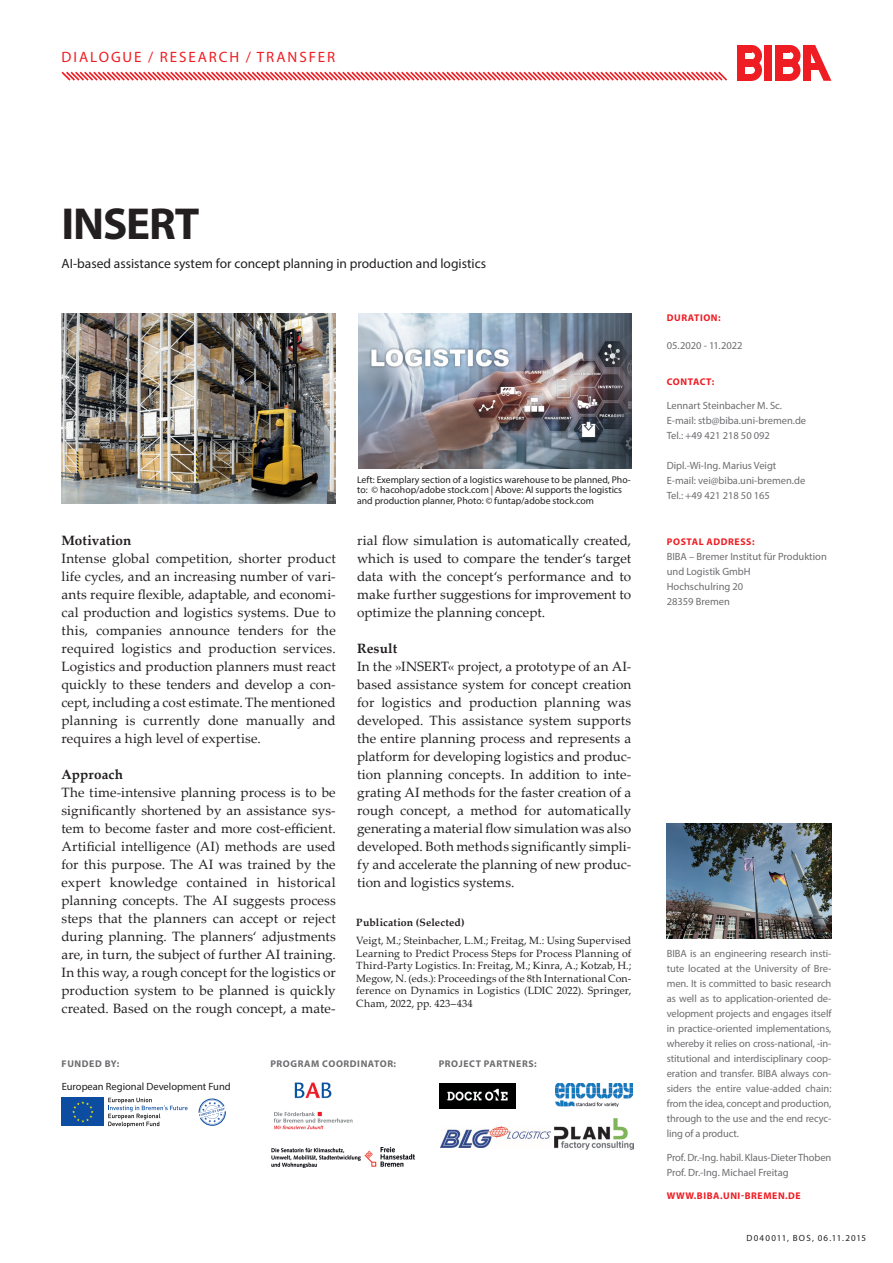
<style>
.page{position:relative;width:893px;height:1263px;background:#fff}
.page>*{position:absolute;margin:0;border:0;box-sizing:border-box;transform-origin:0 0}
.t1{font:700 45px "Myriad Pro";letter-spacing:-.025em;color:#231f20}
.t2{font:15px "Myriad Pro";letter-spacing:.13em;color:#ee1d23}
.t3{font:13.5px/18px "Palatino Linotype";letter-spacing:.005em;color:#231f20;text-align:justify}
.t4{font:13.5px "Myriad Pro";color:#231f20}
.t5{font:700 13.5px "Palatino Linotype";letter-spacing:.005em;color:#231f20}
.t6{font:10.5px/15px "Myriad Pro";color:#6c6d70}
.t7{font:10.5px/12.6px "Palatino Linotype";letter-spacing:.015em;color:#231f20;text-align:justify}
.t8{font:10.5px "Myriad Pro";color:#231f20}
.t9{font:700 10.5px "Palatino Linotype";letter-spacing:.02em;color:#231f20}
.t10{font:9.75px/10.5px "Myriad Pro";color:#231f20}
.t11{font:700 9.75px "Myriad Pro";letter-spacing:.06em;color:#ee1d23}
.t12{font:700 9.75px "Myriad Pro";letter-spacing:.06em;color:#6c6d70}
.t13{font:9px "Myriad Pro";letter-spacing:.14em;color:#231f20}
</style>
<div class="page">
<svg style="left:61px;top:71px;width:666px;height:10px"></svg>
<div style="left:765px;top:45px;width:7px;height:36px;background:#ee1d23"></div>
<div style="left:803px;top:45px;width:7px;height:36px;background:#ee1d23"></div>
<svg style="left:810px;top:45px;width:21px;height:36px"></svg>
<div style="left:810px;top:63px;width:10px;height:7px;background:#ee1d23"></div>
<div style="left:737px;top:45px;width:7px;height:36px;background:#ee1d23"></div>
<div style="left:744px;top:45px;width:7px;height:7px;background:#ee1d23"></div>
<div style="left:744px;top:59px;width:7px;height:8px;background:#ee1d23"></div>
<div style="left:744px;top:74px;width:7px;height:7px;background:#ee1d23"></div>
<div style="left:775px;top:45px;width:8px;height:36px;background:#ee1d23"></div>
<div style="left:782px;top:45px;width:8px;height:7px;background:#ee1d23"></div>
<div style="left:782px;top:59px;width:8px;height:8px;background:#ee1d23"></div>
<div style="left:782px;top:74px;width:8px;height:7px;background:#ee1d23"></div>
<svg style="left:790px;top:45px;width:10px;height:36px"></svg>
<svg style="left:751px;top:45px;width:11px;height:36px"></svg>
<img style="left:667px;top:823px;width:164px;height:115px">
<img style="left:62px;top:314px;width:273px;height:189px">
<img style="left:358px;top:314px;width:273px;height:154px">
<img style="left:273px;top:1082px;width:80px;height:48px">
<img style="left:440px;top:1126px;width:111px;height:22px">
<img style="left:440px;top:1083px;width:76px;height:25px">
<img style="left:554px;top:1119px;width:79px;height:30px">
<img style="left:556px;top:1083px;width:76px;height:23px">
<img style="left:272px;top:1147px;width:142px;height:20px">
<svg style="left:61px;top:1097px;width:43px;height:29px"></svg>
<div style="left:62px;top:1098px;width:42px;height:28px;background:#0d4da1"></div>
<svg style="left:72px;top:1101px;width:22px;height:21px"></svg>
<svg style="left:108px;top:1098px;width:80px;height:29px"></svg>
<img style="left:206px;top:1098px;width:12px;height:2px">
<img style="left:203px;top:1100px;width:19px;height:2px">
<img style="left:203px;top:1111px;width:23px;height:15px">
<svg style="left:199px;top:1102px;width:26px;height:20px"></svg>
<p class="t2" style="left:62px;top:48px;width:275px">DIALOGUE / RESEARCH / TRANSFER</p>
<h1 class="t1" style="left:62px;top:194px;width:140px">INSERT</h1>
<p class="t4" style="left:62px;top:255px;width:426px">AI-based assistance system for concept planning in production and logistics</p>
<p class="t5" style="left:62px;top:531px;width:71px">Motivation</p>
<p class="t3" style="left:62px;top:549px;width:276px">Intense global competition, shorter product life cycles, and an increasing number of vari&shy;ants require flexible, adaptable, and economi&shy;cal production and logistics systems. Due to this, companies announce tenders for the required logistics and production services.<br>Logistics and production planners must react quickly to these tenders and develop a con&shy;cept, including a cost estimate. The mentioned planning is currently done manually and requires a high level of expertise.</p>
<p class="t5" style="left:62px;top:765px;width:63px">Approach</p>
<p class="t3" style="left:62px;top:783px;width:276px">The time-intensive planning process is to be significantly shortened by an assistance sys&shy;tem to become faster and more cost-efficient.<br>Artificial intelligence (AI) methods are used for this purpose. The AI was trained by the expert knowledge contained in historical planning concepts. The AI suggests process steps that the planners can accept or reject during planning. The planners‘ adjustments are, in turn, the subject of further AI training.<br>In this way, a rough concept for the logistics or production system to be planned is quickly created. Based on the rough concept, a mate-</p>
<p class="t10" style="left:357px;top:474px;width:275px">Left: Exemplary section of a logistics warehouse to be planned, Pho&shy;to: © hacohop/adobe stock.com | Above: AI supports the logistics and production planner, Photo: © funtap/adobe stock.com</p>
<p class="t3" style="left:357px;top:531px;width:276px">rial flow simulation is automatically created, which is used to compare the tender‘s target data with the concept‘s performance and to make further suggestions for improvement to optimize the planning concept.</p>
<p class="t5" style="left:357px;top:639px;width:42px">Result</p>
<p class="t3" style="left:357px;top:657px;width:276px">In the »INSERT« project, a prototype of an AI&shy;based assistance system for concept creation for logistics and production planning was developed. This assistance system supports the entire planning process and represents a platform for developing logistics and produc&shy;tion planning concepts. In addition to inte&shy;grating AI methods for the faster creation of a rough concept, a method for automatically generating a material flow simulation was also developed. Both methods significantly simpli&shy;fy and accelerate the planning of new produc&shy;tion and logistics systems.</p>
<p class="t9" style="left:356px;top:915px;width:110px">Publication (Selected)</p>
<p class="t7" style="left:356px;top:934px;width:276px">Veigt, M.; Steinbacher, L.M.; Freitag, M.: Using Supervised Learning to Predict Process Steps for Process Planning of Third-Party Logistics. In: Freitag, M.; Kinra, A.; Kotzab, H.; Megow, N. (eds.): Proceedings of the 8th International Con&shy;ference on Dynamics in Logistics (LDIC 2022). Springer, Cham, 2022, pp. 423–434</p>
<p class="t12" style="left:270px;top:1057px;width:127px">PROGRAM COORDINATOR:</p>
<p class="t12" style="left:62px;top:1057px;width:59px">FUNDED BY:</p>
<p class="t12" style="left:439px;top:1057px;width:99px">PROJECT PARTNERS:</p>
<p class="t8" style="left:62px;top:1080px;width:171px">European Regional Development Fund</p>
<p class="t11" style="left:667px;top:311px;width:55px">DURATION:</p>
<p class="t6" style="left:667px;top:338px;width:77px">05.2020 - 11.2022</p>
<p class="t11" style="left:667px;top:375px;width:49px">CONTACT:</p>
<p class="t6" style="left:667px;top:397px;width:141px">Lennart Steinbacher M. Sc.<br>E-mail: stb@biba.uni-bremen.de<br>Tel.: +49 421 218 50 092</p>
<p class="t6" style="left:667px;top:457px;width:140px">Dipl.-Wi-Ing. Marius Veigt<br>E-mail: vei@biba.uni-bremen.de<br>Tel.: +49 421 218 50 165</p>
<p class="t11" style="left:667px;top:535px;width:89px">POSTAL ADDRESS:</p>
<p class="t6" style="left:667px;top:549px;width:162px">BIBA – Bremer Institut für Produktion und Logistik GmbH<br>Hochschulring 20<br>28359 Bremen</p>
<p class="t6" style="left:667px;top:946px;width:166px;text-align:justify">BIBA is an engineering research insti&shy;tute located at the University of Bre&shy;men. It is committed to basic research as well as to application-oriented de&shy;velopment projects and engages itself in practice-oriented implementations, whereby it relies on cross-national, -in&shy;stitutional and interdisciplinary coop&shy;eration and transfer. BIBA always con&shy;siders the entire value-added chain: from the idea, concept and production, through to the use and the end recyc&shy;ling of a product.</p>
<p class="t6" style="left:667px;top:1149px;width:166px">Prof. Dr.-Ing. habil. Klaus-Dieter Thoben<br>Prof. Dr.-Ing. Michael Freitag</p>
<p class="t11" style="left:667px;top:1189px;width:135px">WWW.BIBA.UNI-BREMEN.DE</p>
<p class="t13" style="left:746px;top:1232px;width:121px">D040011, BOS, 06.11.2015</p>
</div>
